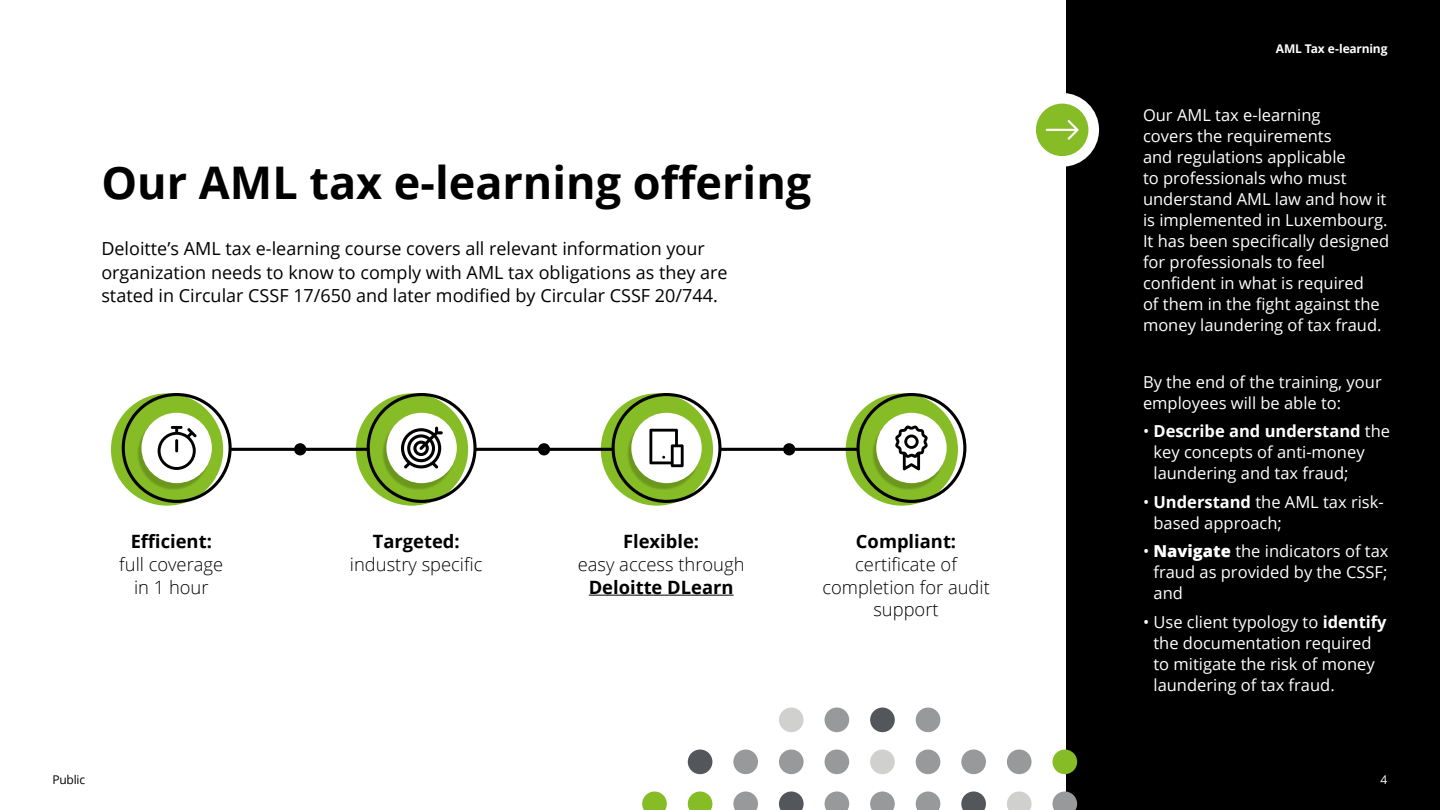
<style>
.page{position:relative;width:1440px;height:810px;background:#fff}
.page>*{position:absolute;margin:0;border:0;box-sizing:border-box;transform-origin:0 0}
.t1{font:700 45px "Open Sans";color:#000}
.t2{font:300 18.38px/22.6px "Open Sans";color:#000;text-align:center}
.t3{font:700 18.38px "Open Sans";color:#000}
.t4{font:18px/23.2px "Open Sans";color:#000}
.t5{font:16.5px/21px "Open Sans";color:#fff}
.t6{font:700 12px "Open Sans";letter-spacing:-.015em;color:#fff}
.t7{font:12px "Open Sans";letter-spacing:-.02em;color:#000}
.t8{font:12px "Open Sans";color:#fff}
.s1{font-weight:700}
.s2{font-weight:800}
</style>
<div class="page">
<div style="left:1066px;top:0;width:374px;height:810px;background:#000"></div>
<svg style="left:642px;top:792px;width:25px;height:18px"></svg>
<svg style="left:688px;top:792px;width:24px;height:18px"></svg>
<div style="left:1052px;top:750px;width:25px;height:24px;background:#86bc25;border-radius:50%"></div>
<svg style="left:733px;top:792px;width:25px;height:18px"></svg>
<svg style="left:779px;top:792px;width:25px;height:18px"></svg>
<svg style="left:825px;top:792px;width:24px;height:18px"></svg>
<svg style="left:870px;top:792px;width:25px;height:18px"></svg>
<svg style="left:916px;top:792px;width:24px;height:18px"></svg>
<svg style="left:961px;top:792px;width:25px;height:18px"></svg>
<svg style="left:1007px;top:792px;width:25px;height:18px"></svg>
<svg style="left:1052px;top:792px;width:25px;height:18px"></svg>
<div style="left:688px;top:750px;width:24px;height:24px;background:#53565a;border-radius:50%"></div>
<div style="left:733px;top:750px;width:25px;height:24px;background:#97999b;border-radius:50%"></div>
<div style="left:779px;top:750px;width:25px;height:24px;background:#97999b;border-radius:50%"></div>
<div style="left:825px;top:750px;width:24px;height:24px;background:#97999b;border-radius:50%"></div>
<div style="left:870px;top:750px;width:25px;height:24px;background:#d0d0ce;border-radius:50%"></div>
<div style="left:916px;top:750px;width:24px;height:24px;background:#97999b;border-radius:50%"></div>
<div style="left:961px;top:750px;width:25px;height:24px;background:#97999b;border-radius:50%"></div>
<div style="left:1007px;top:750px;width:25px;height:24px;background:#97999b;border-radius:50%"></div>
<div style="left:779px;top:708px;width:25px;height:24px;background:#d0d0ce;border-radius:50%"></div>
<div style="left:825px;top:708px;width:24px;height:24px;background:#97999b;border-radius:50%"></div>
<div style="left:870px;top:708px;width:25px;height:24px;background:#53565a;border-radius:50%"></div>
<div style="left:916px;top:708px;width:24px;height:24px;background:#97999b;border-radius:50%"></div>
<hr style="left:589px;top:595px;width:145px;height:1px;background:#000">
<div style="left:111px;top:393px;width:112px;height:113px;background:#86bc25;border-radius:50%"></div>
<div style="left:122px;top:393px;width:110px;height:110px;border:3px solid #000;border-radius:50%"></div>
<div style="left:137px;top:416px;width:73px;height:74px;background:#000;opacity:.2"></div>
<div style="left:141px;top:413px;width:71px;height:70px;background:#fff;border-radius:50%"></div>
<div style="left:356px;top:393px;width:112px;height:113px;background:#86bc25;border-radius:50%"></div>
<div style="left:367px;top:393px;width:110px;height:110px;border:3px solid #000;border-radius:50%"></div>
<div style="left:382px;top:416px;width:73px;height:74px;background:#000;opacity:.2"></div>
<div style="left:386px;top:413px;width:71px;height:70px;background:#fff;border-radius:50%"></div>
<div style="left:601px;top:393px;width:112px;height:113px;background:#86bc25;border-radius:50%"></div>
<div style="left:612px;top:393px;width:110px;height:110px;border:3px solid #000;border-radius:50%"></div>
<div style="left:627px;top:416px;width:73px;height:74px;background:#000;opacity:.2"></div>
<div style="left:631px;top:413px;width:71px;height:70px;background:#fff;border-radius:50%"></div>
<div style="left:846px;top:393px;width:112px;height:113px;background:#86bc25;border-radius:50%"></div>
<div style="left:856px;top:393px;width:110px;height:110px;border:3px solid #000;border-radius:50%"></div>
<div style="left:872px;top:416px;width:73px;height:74px;background:#000;opacity:.2"></div>
<div style="left:876px;top:413px;width:71px;height:70px;background:#fff;border-radius:50%"></div>
<svg style="left:401px;top:427px;width:42px;height:41px"></svg>
<svg style="left:158px;top:426px;width:39px;height:44px"></svg>
<svg style="left:649px;top:429px;width:35px;height:38px"></svg>
<svg style="left:895px;top:425px;width:33px;height:45px"></svg>
<hr style="left:231px;top:448px;width:138px;height:3px;background:#000">
<hr style="left:475px;top:448px;width:138px;height:3px;background:#000">
<hr style="left:720px;top:448px;width:138px;height:3px;background:#000">
<div style="left:294px;top:443px;width:12px;height:12px;background:#000;border-radius:50%"></div>
<div style="left:538px;top:443px;width:12px;height:12px;background:#000;border-radius:50%"></div>
<div style="left:783px;top:443px;width:12px;height:12px;background:#000;border-radius:50%"></div>
<div style="left:1025px;top:93px;width:74px;height:74px;background:#fff;border-radius:50%"></div>
<svg style="left:1036px;top:104px;width:52px;height:52px"></svg>
<p class="t6" style="left:1276px;top:40px;width:113px">AML Tax e-learning</p>
<h1 class="t1" style="left:101px;top:151px;width:711px">Our AML tax e-learning offering</h1>
<p class="t4" style="left:101px;top:237px;width:628px">Deloitte’s AML tax e-learning course covers all relevant information your organization needs to know to comply with AML tax obligations as they are stated in Circular CSSF 17/650 and later modified by Circular CSSF 20/744.</p>
<p class="t5" style="left:1143px;top:104px;width:248px">Our AML tax e-learning<br>covers the requirements<br>and regulations applicable<br>to professionals who must understand AML law and how it is implemented in Luxembourg.<br>It has been specifically designed for professionals to feel confident in what is required<br>of them in the fight against the money laundering of tax fraud.</p>
<p class="t3" style="left:131px;top:529px;width:83px">Efficient:</p>
<p class="t2" style="left:119px;top:553px;width:105px">full coverage in 1 hour</p>
<p class="t3" style="left:373px;top:529px;width:88px">Targeted:</p>
<p class="t2" style="left:350px;top:553px;width:134px">industry specific</p>
<p class="t3" style="left:623px;top:529px;width:78px">Flexible:</p>
<p class="t2" style="left:578px;top:553px;width:168px">easy access through</p>
<p class="t3" style="left:589px;top:574px;width:146px">Deloitte DLearn</p>
<p class="t3" style="left:856px;top:529px;width:102px">Compliant:</p>
<p class="t2" style="left:822px;top:553px;width:169px">certificate of completion for audit support</p>
<p class="t5" style="left:1143px;top:371px;width:240px">By the end of the training, your employees will be able to:</p>
<p class="t5" style="left:1153px;top:420px;width:238px;text-indent:-10px">• <span class="s1">Describe and understand</span> the key concepts of anti-money laundering and tax fraud;</p>
<p class="t5" style="left:1153px;top:491px;width:232px;text-indent:-10px">• <span class="s1">Understand</span> the AML tax risk&shy;based approach;</p>
<p class="t5" style="left:1153px;top:540px;width:237px;text-align:justify;text-indent:-10px">• <span class="s2">Navigate</span> the indicators of tax fraud as provided by the CSSF; and</p>
<p class="t5" style="left:1153px;top:611px;width:235px;text-indent:-10px">• Use client typology to <span class="s1">identify </span>the documentation required to mitigate the risk of money laundering of tax fraud.</p>
<p class="t7" style="left:52px;top:771px;width:34px">Public</p>
<p class="t8" style="left:1381px;top:771px;width:8px">4</p>
</div>
